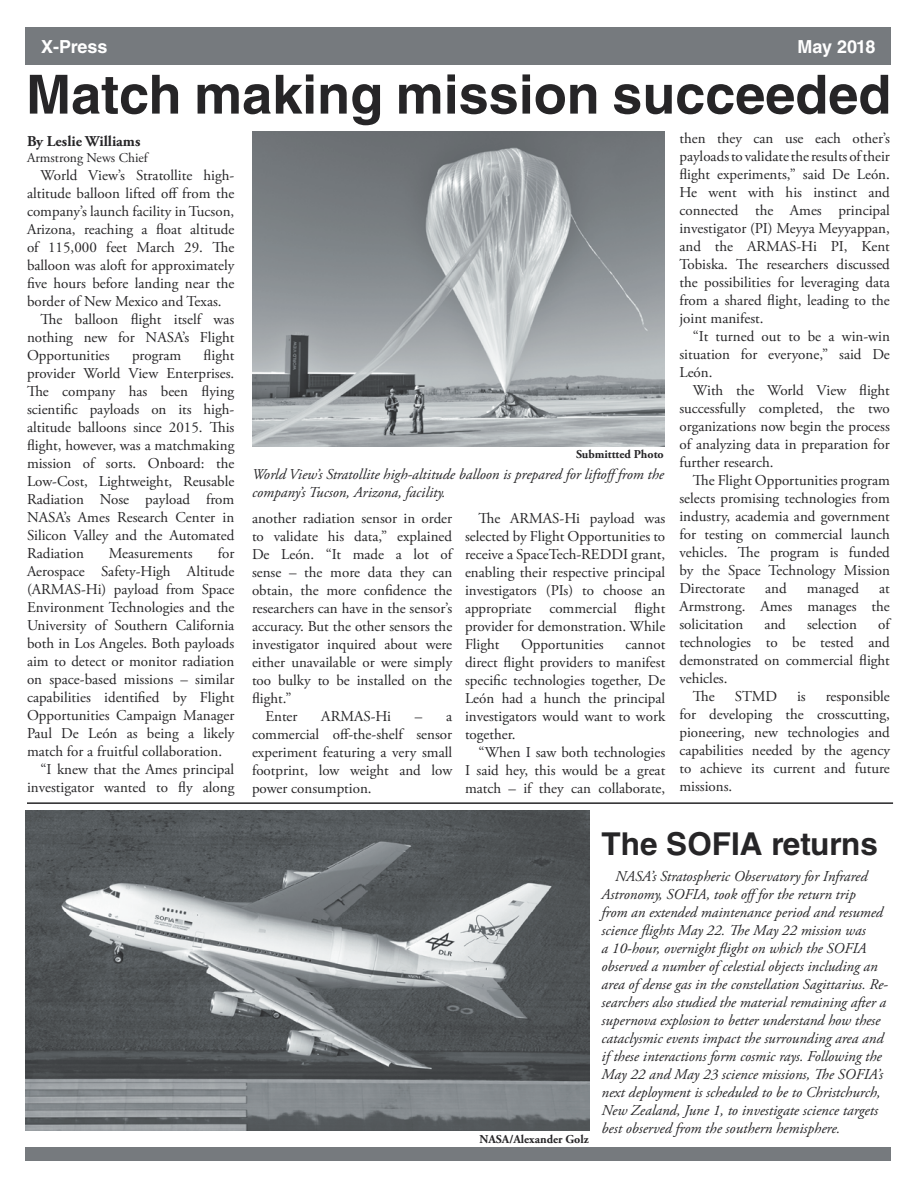
<style>
.page{position:relative;width:918px;height:1188px;background:#fff}
.page>*{position:absolute;margin:0;border:0;box-sizing:border-box;transform-origin:0 0}
.t1{font:700 54px "Helvetica LT Std";color:#262527}
.t2{font:700 31.5px "Helvetica LT Std";color:#262527}
.t3{font:700 18px "Helvetica LT Std";letter-spacing:-.02em;color:#fff}
.t4{font:15px/18px "Adobe Garamond Pro";color:#262527;text-align:justify}
.t5{font:italic 15px/18px "Adobe Garamond Pro";color:#262527}
.t6{font:700 15px "Adobe Garamond Pro";color:#262527}
.t7{font:13.5px "Adobe Garamond Pro";color:#262527}
.t8{font:700 12px "Adobe Garamond Pro";color:#262527}
</style>
<div class="page">
<div style="left:26px;top:27px;width:865px;height:37px;background:#767a7e"></div>
<div style="left:26px;top:1148px;width:865px;height:13px;background:#767a7e"></div>
<img style="left:26px;top:810px;width:564px;height:321px">
<img style="left:252px;top:132px;width:412px;height:314px">
<hr style="left:27px;top:802px;width:866px;height:2px;background:#262527">
<p class="t3" style="left:41px;top:36px;width:68px">X-Press</p>
<p class="t3" style="left:797px;top:36px;width:80px">May 2018</p>
<p class="t1" style="left:26px;top:62px;width:867px">Match making mission succeeded</p>
<p class="t6" style="left:27px;top:132px;width:115px">By Leslie Williams</p>
<p class="t7" style="left:27px;top:150px;width:122px">Armstrong News Chief</p>
<p class="t4" style="left:27px;top:167px;width:209px;text-indent:14px">World View’s Stratollite high&shy;altitude balloon lifted off from the company’s launch facility in Tucson, Arizona, reaching a float altitude of 115,000 feet March 29. The balloon was aloft for approximately five hours before landing near the border of New Mexico and Texas.</p>
<p class="t4" style="left:27px;top:311px;width:209px;text-indent:14px">The balloon flight itself was nothing new for NASA’s Flight Opportunities</p>
<p class="t4" style="left:679px;top:129px;width:212px">then they can use each other’s payloads to validate the results of their flight experiments,” said De León.<br>He went with his instinct and connected the Ames principal investigator (PI) Meyya Meyyappan, and the ARMAS-Hi PI, Kent Tobiska. The researchers discussed the possibilities for leveraging data from a shared flight, leading to the joint manifest.</p>
<p class="t4" style="left:679px;top:327px;width:212px;text-indent:14px">“It turned out to be a win-win situation for everyone,” said De León.</p>
<p class="t4" style="left:679px;top:381px;width:212px;text-indent:14px">With the World View flight successfully completed, the two organizations now begin the process of analyzing data in preparation for further research.</p>
<p class="t4" style="left:679px;top:471px;width:212px;text-indent:14px">The Flight Opportunities program selects promising technologies from industry, academia and government for testing on commercial launch vehicles. The program is funded by the Space Technology Mission Directorate</p>
<p class="t4" style="left:27px;top:347px;width:209px;text-indent:177px">flight provider World View Enterprises.<br>The company has been flying scientific payloads on its high&shy;altitude balloons since 2015. This flight, however, was a matchmaking mission of sorts. Onboard: the Low-Cost, Lightweight, Reusable Radiation Nose payload from NASA’s Ames Research Center in Silicon Valley and the Automated Radiation</p>
<p class="t4" style="left:132px;top:347px;width:51px">program</p>
<p class="t8" style="left:576px;top:447px;width:89px">Submittted Photo</p>
<p class="t5" style="left:252px;top:466px;width:414px">World View’s Stratollite high-altitude balloon is prepared for liftofffrom the company’s Tucson, Arizona, facility.</p>
<p class="t4" style="left:252px;top:509px;width:202px">another radiation sensor in order to validate his data,” explained De León. “It made a lot of sense – the more data they can obtain, the more confidence the researchers can have in the sensor’s accuracy. But the other sensors the investigator inquired about were either unavailable or were simply too bulky to be installed on the flight.”</p>
<p class="t4" style="left:266px;top:707px;width:34px">Enter</p>
<p class="t4" style="left:321px;top:707px;width:71px">ARMAS-Hi</p>
<p class="t4" style="left:465px;top:509px;width:202px;text-indent:14px">The ARMAS-Hi payload was selected by Flight Opportunities to receive a SpaceTech-REDDI grant, enabling their respective principal investigators (PIs) to choose an appropriate commercial flight provider for demonstration. While Flight</p>
<p class="t4" style="left:27px;top:545px;width:209px;text-indent:191px">for Aerospace Safety-High Altitude (ARMAS-Hi) payload from Space Environment Technologies and the University of Southern California both in Los Angeles. Both payloads aim to detect or monitor radiation on space-based missions – similar capabilities identified by Flight Opportunities Campaign Manager Paul De León as being a likely match for a fruitful collaboration.</p>
<p class="t4" style="left:27px;top:761px;width:209px;text-align:right">“I knew that the Ames principal investigator wanted to fly along</p>
<p class="t4" style="left:109px;top:545px;width:85px">Measurements</p>
<p class="t4" style="left:765px;top:579px;width:23px">and</p>
<p class="t4" style="left:807px;top:579px;width:54px">managed</p>
<p class="t4" style="left:679px;top:579px;width:212px;text-indent:200px">at Armstrong. Ames manages the solicitation</p>
<p class="t4" style="left:679px;top:615px;width:212px;text-indent:199px">of technologies to be tested and demonstrated on commercial flight vehicles.</p>
<p class="t4" style="left:693px;top:687px;width:23px">The</p>
<p class="t4" style="left:735px;top:687px;width:44px">STMD</p>
<p class="t4" style="left:797px;top:687px;width:10px">is</p>
<p class="t4" style="left:764px;top:615px;width:23px">and</p>
<p class="t4" style="left:807px;top:615px;width:52px">selection</p>
<p class="t4" style="left:521px;top:635px;width:84px">Opportunities</p>
<p class="t4" style="left:465px;top:635px;width:202px;text-indent:161px">cannot direct flight providers to manifest specific technologies together, De León had a hunch the principal investigators would want to work together.</p>
<p class="t4" style="left:465px;top:743px;width:202px;text-indent:14px">“When I saw both technologies I said hey, this would be a great match – if they can collaborate,</p>
<p class="t4" style="left:679px;top:687px;width:212px;text-indent:146px">responsible for developing the crosscutting, pioneering, new technologies and capabilities needed by the agency to achieve its current and future missions.</p>
<p class="t4" style="left:252px;top:707px;width:202px;text-indent:163px">– a commercial off-the-shelf sensor experiment featuring a very small footprint, low weight and low power consumption.</p>
<p class="t8" style="left:479px;top:1132px;width:111px">NASA/Alexander Golz</p>
<p class="t2" style="left:602px;top:824px;width:278px">The SOFIA returns</p>
<p class="t5" style="left:602px;top:868px;width:288px;text-indent:14px">NASA’s Stratospheric Observatory for Infrared Astronomy, SOFIA, took offfor the return trip<br>from an extended maintenance period and resumed science flights May 22. The May 22 mission was<br>a 10-hour, overnight flight on which the SOFIA observed a number of celestial objects including an area of dense gas in the constellation Sagittarius. Re&shy;searchers also studied the material remaining after a supernova explosion to better understand how these cataclysmic events impact the surrounding area and if these interactions form cosmic rays. Following the May 22 and May 23 science missions, The SOFIA’s next deployment is scheduled to be to Christchurch, New Zealand, June 1, to investigate science targets best observed from the southern hemisphere.</p>
</div>
